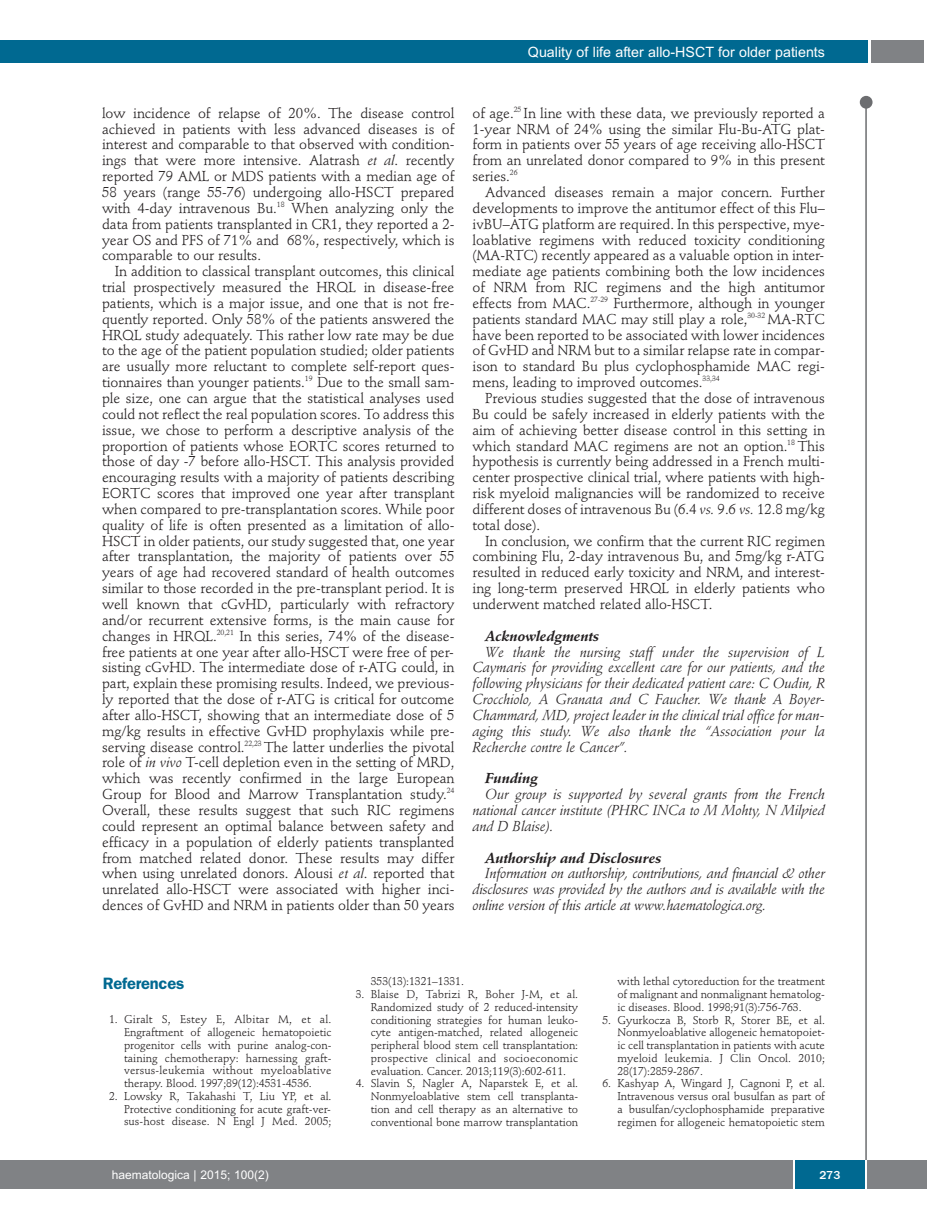
<style>
.page{position:relative;width:927px;height:1225px;background:#fff}
.page>*{position:absolute;margin:0;border:0;box-sizing:border-box;transform-origin:0 0}
.t1{font:600 16.5px "Franklin Gothic";letter-spacing:-.01em;color:#006991}
.t2{font:14.25px/15.9px "Stempel Schneidler";letter-spacing:-.005em;color:#231f20;text-align:justify}
.t3{font:italic 14.25px/15.9px "Stempel Schneidler";letter-spacing:-.005em;color:#231f20;text-align:justify}
.t4{font:italic 700 14.25px "Stempel Schneidler";letter-spacing:-.005em;color:#231f20}
.t5{font:14.25px "Arial";color:#fff}
.t6{font:12px "Arial";color:#fff}
.t7{font:500 12px "Franklin Gothic";color:#fff}
.t8{font:11.25px/12.8px "Stempel Schneidler";letter-spacing:-.005em;color:#231f20;text-align:justify}
.s1{font-style:italic}
</style>
<div class="page">
<div style="left:860px;top:96px;width:12px;height:13px;background:#6c6d70;border-radius:50%"></div>
<hr style="left:865px;top:98px;width:2px;height:1062px;background:#6c6d70">
<div style="left:871px;top:40px;width:52px;height:22px;background:#808285"></div>
<div style="left:18px;top:40px;width:849px;height:22px;background:#006991"></div>
<div style="left:17px;top:1160px;width:910px;height:28px;background:#808285"></div>
<div style="left:795px;top:1160px;width:70px;height:28px;background:#006991"></div>
<hr style="left:793px;top:1160px;width:2px;height:28px;background:#fff">
<hr style="left:865px;top:1160px;width:2px;height:28px;background:#fff">
<div style="left:0;top:40px;width:19px;height:22px;background:#006991"></div>
<div style="left:0;top:1160px;width:18px;height:28px;background:#808285"></div>
<p class="t5" style="left:528px;top:44px;width:299px">Quality of life after allo-HSCT for older patients</p>
<p class="t2" style="left:102px;top:106px;width:354px">low incidence of relapse of 20%. The disease control achieved in patients with less advanced diseases is of interest and comparable to that observed with condition&shy;ings that were more intensive. Alatrash <span class="s1">et al</span>. recently reported 79 AML or MDS patients with a median age of 58 years (range 55-76) undergoing allo-HSCT prepared with 4-day intravenous Bu.<sup>18</sup> When analyzing only the data from patients transplanted in CR1, they reported a 2- year OS and PFS of 71% and 68%, respectively, which is comparable to our results.</p>
<p class="t2" style="left:102px;top:265px;width:354px;text-indent:13px">In addition to classical transplant outcomes, this clinical trial prospectively measured the HRQL in disease-free patients, which is a major issue, and one that is not fre&shy;quently reported. Only 58% of the patients answered the HRQL study adequately. This rather low rate may be due to the age of the patient population studied; older patients are usually more reluctant to complete self-report ques&shy;tionnaires than younger patients.<sup>19</sup> Due to the small sam&shy;ple size, one can argue that the statistical analyses used could not reflect the real population scores. To address this issue, we chose to perform a descriptive analysis of the proportion of patients whose EORTC scores returned to those of day -7 before allo-HSCT. This analysis provided encouraging results with a majority of patients describing EORTC scores that improved one year after transplant when compared to pre-transplantation scores. While poor quality of life is often presented as a limitation of allo-HSCT in older patients, our study suggested that, one year after transplantation, the majority of patients over 55 years of age had recovered standard of health outcomes similar to those recorded in the pre-transplant period. It is well known that cGvHD, particularly with refractory and/or recurrent extensive forms, is the main cause for changes in HRQL.<sup>20,21</sup> In this series, 74% of the disease&shy;free patients at one year after allo-HSCT were free of per&shy;sisting cGvHD. The intermediate dose of r-ATG could, in part, explain these promising results. Indeed, we previous&shy;ly reported that the dose of r-ATG is critical for outcome after allo-HSCT, showing that an intermediate dose of 5 mg/kg results in effective GvHD prophylaxis while pre&shy;serving disease control.<sup>22,23</sup> The latter underlies the pivotal role of <span class="s1">in vivo</span> T-cell depletion even in the setting of MRD, which was recently confirmed in the large European Group for Blood and Marrow Transplantation study.<sup>24<br></sup>Overall, these results suggest that such RIC regimens could represent an optimal balance between safety and efficacy in a population of elderly patients transplanted from matched related donor. These results may differ when using unrelated donors. Alousi <span class="s1">et al</span>. reported that unrelated allo-HSCT were associated with higher inci&shy;dences of GvHD and NRM in patients older than 50 years</p>
<p class="t2" style="left:472px;top:106px;width:354px">of age.<sup>25</sup> In line with these data, we previously reported a 1-year NRM of 24% using the similar Flu-Bu-ATG plat&shy;form in patients over 55 years of age receiving allo-HSCT from an unrelated donor compared to 9% in this present series.<sup>26</sup></p>
<p class="t2" style="left:472px;top:185px;width:354px;text-indent:13px">Advanced diseases remain a major concern. Further developments to improve the antitumor effect of this Flu– ivBU–ATG platform are required. In this perspective, mye&shy;loablative regimens with reduced toxicity conditioning (MA-RTC) recently appeared as a valuable option in inter&shy;mediate age patients combining both the low incidences of NRM from RIC regimens and the high antitumor effects from MAC.<sup>27-29</sup> Furthermore, although in younger patients standard MAC may still play a role,<sup>30-32</sup> MA-RTC have been reported to be associated with lower incidences of GvHD and NRM but to a similar relapse rate in compar&shy;ison to standard Bu plus cyclophosphamide MAC regi&shy;mens, leading to improved outcomes.<sup>33,34</sup></p>
<p class="t2" style="left:472px;top:391px;width:354px;text-indent:13px">Previous studies suggested that the dose of intravenous Bu could be safely increased in elderly patients with the aim of achieving better disease control in this setting in which standard MAC regimens are not an option.<sup>18</sup> This hypothesis is currently being addressed in a French multi&shy;center prospective clinical trial, where patients with high&shy;risk myeloid malignancies will be randomized to receive different doses of intravenous Bu (6.4 <span class="s1">vs.</span> 9.6 <span class="s1">vs.</span> 12.8 mg/kg total dose).</p>
<p class="t2" style="left:472px;top:534px;width:354px;text-indent:13px">In conclusion, we confirm that the current RIC regimen combining Flu, 2-day intravenous Bu, and 5mg/kg r-ATG resulted in reduced early toxicity and NRM, and interest&shy;ing long-term preserved HRQL in elderly patients who underwent matched related allo-HSCT.</p>
<p class="t4" style="left:485px;top:630px;width:115px">Acknowledgments</p>
<p class="t3" style="left:472px;top:645px;width:354px;text-indent:13px">We thank the nursing staff under the supervision of L Caymaris for providing excellent care for our patients, and the following physicians for their dedicated patient care: C Oudin, R Crocchiolo, A Granata and C Faucher. We thank A Boyer-Chammard, MD, project leader in the clinical trial office for man&shy;aging this study. We also thank the “Association pour la Recherche contre le Cancer”.</p>
<p class="t4" style="left:485px;top:772px;width:54px">Funding</p>
<p class="t3" style="left:472px;top:787px;width:354px;text-indent:13px">Our group is supported by several grants from the French national cancer institute (PHRC INCa to M Mohty, N Milpied and D Blaise).</p>
<p class="t4" style="left:485px;top:851px;width:178px">Authorship and Disclosures</p>
<p class="t3" style="left:472px;top:867px;width:354px;text-indent:13px">Information on authorship, contributions, and financial &amp; other disclosures was provided by the authors and is available with the online version of this article at www.haematologica.org.</p>
<p class="t1" style="left:103px;top:978px;width:83px">References</p>
<p class="t8" style="left:124px;top:1014px;width:209px;text-indent:-15px">1. Giralt S, Estey E, Albitar M, et al.<br>Engraftment of allogeneic hematopoietic progenitor cells with purine analog-con&shy;taining chemotherapy: harnessing graft&shy;versus-leukemia without myeloablative therapy. Blood. 1997;89(12):4531-4536.</p>
<p class="t8" style="left:124px;top:1090px;width:209px;text-indent:-15px">2. Lowsky R, Takahashi T, Liu YP, et al.<br>Protective conditioning for acute graft-ver&shy;sus-host disease. N Engl J Med. 2005;</p>
<p class="t8" style="left:371px;top:976px;width:95px">353(13):1321–1331.</p>
<p class="t8" style="left:371px;top:989px;width:209px;text-indent:-15px">3. Blaise D, Tabrizi R, Boher J-M, et al.<br>Randomized study of 2 reduced-intensity conditioning strategies for human leuko&shy;cyte antigen-matched, related allogeneic peripheral blood stem cell transplantation: prospective clinical and socioeconomic evaluation. Cancer. 2013;119(3):602-611.</p>
<p class="t8" style="left:371px;top:1078px;width:209px;text-indent:-15px">4. Slavin S, Nagler A, Naparstek E, et al.<br>Nonmyeloablative stem cell transplanta&shy;tion and cell therapy as an alternative to conventional bone marrow transplantation</p>
<p class="t8" style="left:617px;top:976px;width:209px">with lethal cytoreduction for the treatment of malignant and nonmalignant hematolog&shy;ic diseases. Blood. 1998;91(3):756-763.</p>
<p class="t8" style="left:617px;top:1014px;width:209px;text-indent:-15px">5. Gyurkocza B, Storb R, Storer BE, et al.<br>Nonmyeloablative allogeneic hematopoiet&shy;ic cell transplantation in patients with acute myeloid leukemia. J Clin Oncol. 2010; 28(17):2859-2867.</p>
<p class="t8" style="left:617px;top:1078px;width:209px;text-indent:-15px">6. Kashyap A, Wingard J, Cagnoni P, et al.<br>Intravenous versus oral busulfan as part of a busulfan/cyclophosphamide preparative regimen for allogeneic hematopoietic stem</p>
<p class="t6" style="left:112px;top:1167px;width:158px">haematologica | 2015; 100(2)</p>
<p class="t7" style="left:820px;top:1167px;width:22px">273</p>
</div>
